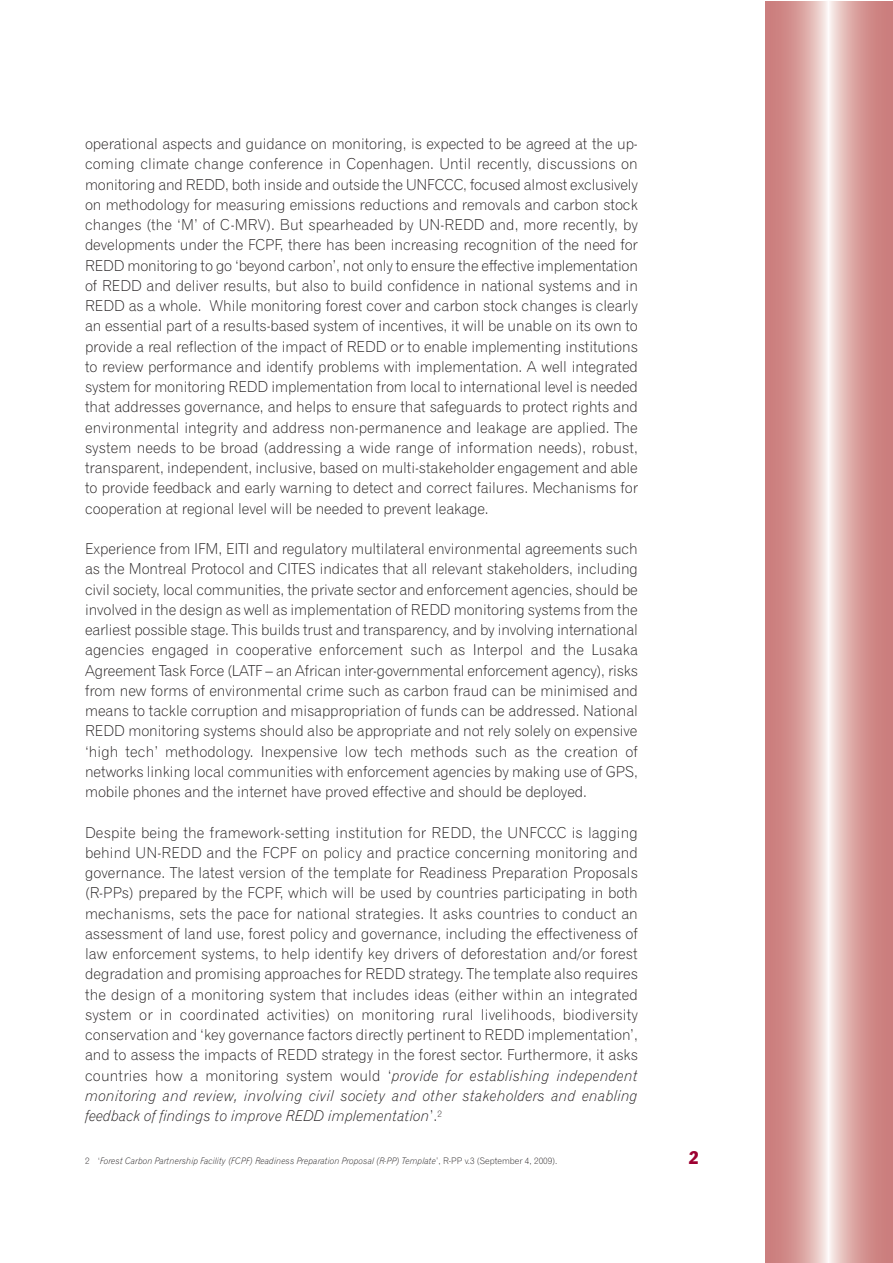
<style>
.page{position:relative;width:893px;height:1263px;background:#fff}
.page>*{position:absolute;margin:0;border:0;box-sizing:border-box;transform-origin:0 0}
.t1{font:condensed 18px "Franklin Gothic BT";color:#9d0031}
.t2{font:300 15px/20.2px "Grotesque";letter-spacing:-.005em;color:#231f20;text-align:justify}
.t3{font:italic 300 9px "Grotesque";color:#231f20}
.s1{font-style:italic}
.s2{font-style:normal}
</style>
<div class="page">
<hr style="left:891px;top:2px;width:1px;height:1261px;background:#cb7d7d">
<p class="t2" style="left:85px;top:135px;width:554px">operational aspects and guidance on monitoring, is expected to be agreed at the up&shy;coming climate change conference in Copenhagen. Until recently, discussions on monitoring and REDD, both inside and outside the UNFCCC, focused almost exclusively on methodology for measuring emissions reductions and removals and carbon stock changes (the ‘M’ of C-MRV). But spearheaded by UN-REDD and, more recently, by developments under the FCPF, there has been increasing recognition of the need for REDD monitoring to go ‘beyond carbon’, not only to ensure the effective implementation of REDD and deliver results, but also to build confidence in national systems and in REDD as a whole. While monitoring forest cover and carbon stock changes is clearly an essential part of a results-based system of incentives, it will be unable on its own to provide a real reflection of the impact of REDD or to enable implementing institutions to review performance and identify problems with implementation. A well integrated system for monitoring REDD implementation from local to international level is needed that addresses governance, and helps to ensure that safeguards to protect rights and environmental integrity and address non-permanence and leakage are applied. The system needs to be broad (addressing a wide range of information needs), robust, transparent, independent, inclusive, based on multi-stakeholder engagement and able to provide feedback and early warning to detect and correct failures. Mechanisms for cooperation at regional level will be needed to prevent leakage.</p>
<p class="t2" style="left:85px;top:540px;width:554px">Experience from IFM, EITI and regulatory multilateral environmental agreements such as the Montreal Protocol and CITES indicates that all relevant stakeholders, including civil society, local communities, the private sector and enforcement agencies, should be involved in the design as well as implementation of REDD monitoring systems from the earliest possible stage. This builds trust and transparency, and by involving international agencies engaged in cooperative enforcement such as Interpol and the Lusaka Agreement Task Force (LATF – an African inter-governmental enforcement agency), risks from new forms of environmental crime such as carbon fraud can be minimised and means to tackle corruption and misappropriation of funds can be addressed. National REDD monitoring systems should also be appropriate and not rely solely on expensive ‘high tech’ methodology. Inexpensive low tech methods such as the creation of networks linking local communities with enforcement agencies by making use of GPS, mobile phones and the internet have proved effective and should be deployed.</p>
<p class="t2" style="left:85px;top:823px;width:554px">Despite being the framework-setting institution for REDD, the UNFCCC is lagging behind UN-REDD and the FCPF on policy and practice concerning monitoring and governance. The latest version of the template for Readiness Preparation Proposals (R-PPs) prepared by the FCPF, which will be used by countries participating in both mechanisms, sets the pace for national strategies. It asks countries to conduct an assessment of land use, forest policy and governance, including the effectiveness of law enforcement systems, to help identify key drivers of deforestation and/or forest degradation and promising approaches for REDD strategy. The template also requires the design of a monitoring system that includes ideas (either within an integrated system or in coordinated activities) on monitoring rural livelihoods, biodiversity conservation and ‘key governance factors directly pertinent to REDD implementation’, and to assess the impacts of REDD strategy in the forest sector. Furthermore, it asks countries how a monitoring system would ‘<span class="s1">provide for establishing independent monitoring and review, involving civil society and other stakeholders and enabling feedback of findings to improve REDD implementation</span>’.<sup>2</sup></p>
<p class="t3" style="left:85px;top:1157px;width:474px"><span class="s2">2 ‘</span>Forest Carbon Partnership Facility (FCPF) Readiness Preparation Proposal (R-PP) Template<span class="s2">’, R-PP v.3 (September 4, 2009).</span></p>
<p class="t1" style="left:689px;top:1151px;width:12px">2</p>
</div>
